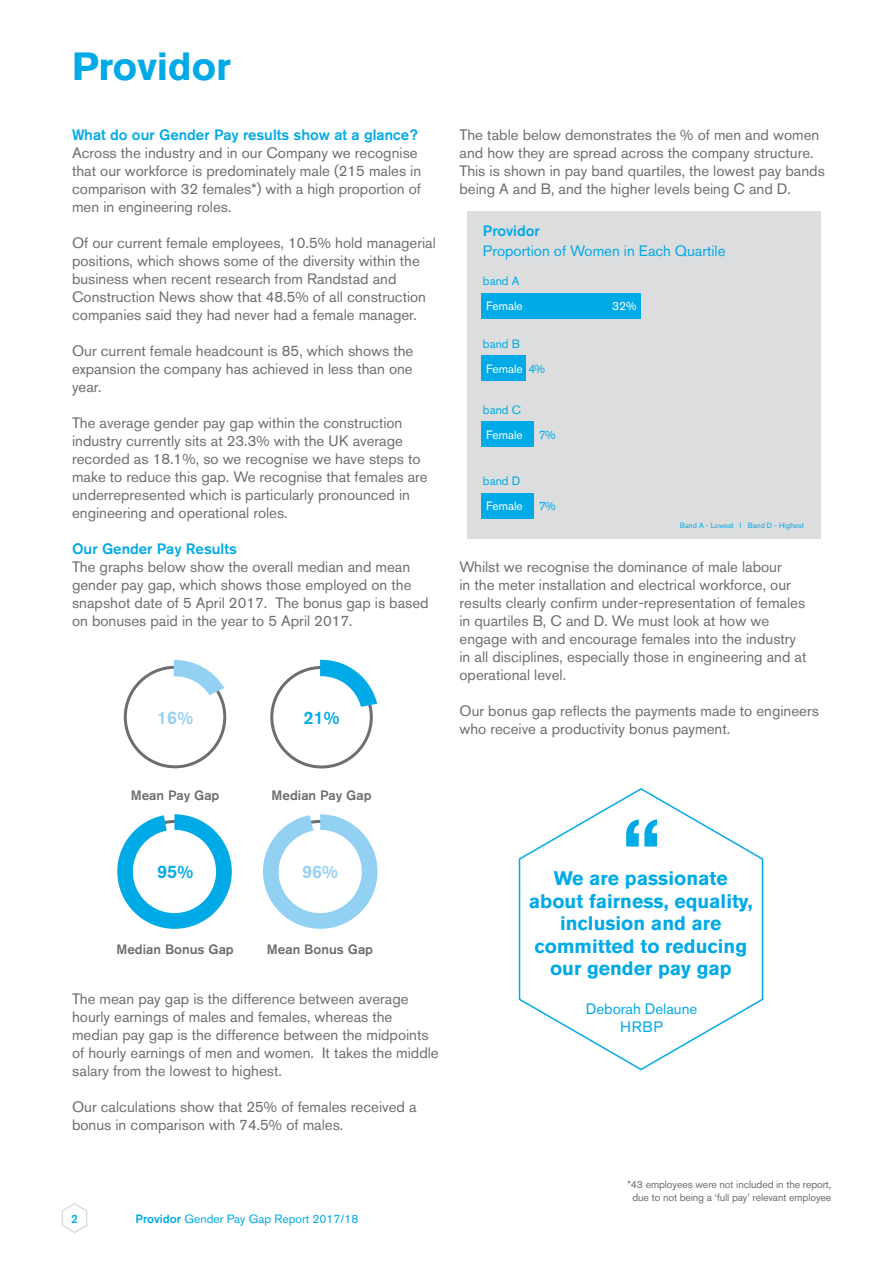
<style>
.page{position:relative;width:893px;height:1263px;background:#fff}
.page>*{position:absolute;margin:0;border:0;box-sizing:border-box;transform-origin:0 0}
.t1{font:700 39px "Akzidenz Grotesk BE";color:#00aae7}
.t2{font:700 19.5px/22.5px "Akzidenz Grotesk BE";color:#00aae7;text-align:center}
.t3{font:500 18px "Akzidenz Grotesk BE";color:#93d1f3}
.t4{font:500 18px "Akzidenz Grotesk BE";color:#00aae7}
.t5{font:15px/18px "Akzidenz Grotesk BE";color:#6d6e71}
.t6{font:500 15px "Akzidenz Grotesk BE";color:#00aae7}
.t7{font:15px/18px "Akzidenz Grotesk BE";color:#00aae7;text-align:center}
.t8{font:500 13.5px "Akzidenz Grotesk BE";color:#6d6e71}
.t9{font:12px "Akzidenz Grotesk BE";color:#00aae7}
.t10{font:12px "Akzidenz Grotesk BE";color:#fff}
.t11{font:500 12px "Akzidenz Grotesk BE";color:#00aae7}
.t12{font:10.5px/12.6px "Akzidenz Grotesk BE";letter-spacing:-.01em;color:#6d6e71;text-align:center}
.t13{font:7.5px "Akzidenz Grotesk BE";color:#00aae7}
.s1{color:#00aae7}
.s2{font-weight:500}
</style>
<div class="page">
<svg style="left:61px;top:1203px;width:27px;height:30px"></svg>
<svg style="left:518px;top:788px;width:246px;height:283px"></svg>
<svg style="left:626px;top:819px;width:31px;height:27px"></svg>
<div style="left:124px;top:666px;width:102px;height:102px;border:3px solid #6d6e71;border-radius:50%"></div>
<svg style="left:174px;top:660px;width:50px;height:35px"></svg>
<svg style="left:263px;top:814px;width:114px;height:115px"></svg>
<svg style="left:117px;top:814px;width:115px;height:115px"></svg>
<div style="left:270px;top:666px;width:103px;height:102px;border:3px solid #6d6e71;border-radius:50%"></div>
<svg style="left:320px;top:660px;width:57px;height:47px"></svg>
<div style="left:468px;top:211px;width:353px;height:328px;background:#dcddde"></div>
<div style="left:482px;top:293px;width:159px;height:25px;background:#00aae7"></div>
<div style="left:482px;top:421px;width:52px;height:26px;background:#00aae7"></div>
<div style="left:482px;top:356px;width:44px;height:25px;background:#00aae7"></div>
<div style="left:482px;top:493px;width:52px;height:25px;background:#00aae7"></div>
<h1 class="t1" style="left:72px;top:44px;width:160px">Providor</h1>
<p class="t6" style="left:72px;top:125px;width:347px">What do our Gender Pay results show at a glance?</p>
<p class="t5" style="left:72px;top:143px;width:351px">Across the industry and in our Company we recognise that our workforce is predominately male (215 males in comparison with 32 females*) with a high proportion of men in engineering roles.</p>
<p class="t5" style="left:72px;top:233px;width:365px">Of our current female employees, 10.5% hold managerial positions, which shows some of the diversity within the business when recent research from Randstad and Construction News show that 48.5% of all construction companies said they had never had a female manager.</p>
<p class="t5" style="left:72px;top:341px;width:343px;text-align:justify">Our current female headcount is 85, which shows the expansion the company has achieved in less than one year.</p>
<p class="t5" style="left:72px;top:413px;width:357px">The average gender pay gap within the construction industry currently sits at 23.3% with the UK average recorded as 18.1%, so we recognise we have steps to make to reduce this gap. We recognise that females are underrepresented which is particularly pronounced in engineering and operational roles.</p>
<p class="t6" style="left:72px;top:539px;width:166px">Our Gender Pay Results</p>
<p class="t5" style="left:72px;top:557px;width:358px">The graphs below show the overall median and mean gender pay gap, which shows those employed on the snapshot date of 5 April 2017. The bonus gap is based on bonuses paid in the year to 5 April 2017.</p>
<p class="t3" style="left:157px;top:707px;width:37px">16%</p>
<p class="t4" style="left:304px;top:707px;width:37px">21%</p>
<p class="t8" style="left:131px;top:787px;width:90px">Mean Pay Gap</p>
<p class="t8" style="left:272px;top:787px;width:102px">Median Pay Gap</p>
<p class="t5" style="left:459px;top:125px;width:367px">The table below demonstrates the % of men and women and how they are spread across the company structure.<br>This is shown in pay band quartiles, the lowest pay bands being A and B, and the higher levels being C and D.</p>
<p class="t6" style="left:483px;top:222px;width:58px">Providor</p>
<p class="t7" style="left:483px;top:242px;width:244px">Proportion of Women in Each Quartile</p>
<p class="t9" style="left:483px;top:274px;width:38px">band A</p>
<p class="t10" style="left:486px;top:299px;width:38px">Female</p>
<p class="t10" style="left:612px;top:299px;width:26px">32%</p>
<p class="t9" style="left:483px;top:337px;width:39px">band B</p>
<p class="t10" style="left:486px;top:362px;width:61px">Female <span class="s1">4%</span></p>
<p class="t9" style="left:483px;top:403px;width:40px">band C</p>
<p class="t10" style="left:486px;top:428px;width:38px">Female</p>
<p class="t9" style="left:483px;top:474px;width:39px">band D</p>
<p class="t9" style="left:539px;top:428px;width:19px">7%</p>
<p class="t10" style="left:486px;top:499px;width:38px">Female</p>
<p class="t9" style="left:539px;top:499px;width:19px">7%</p>
<p class="t13" style="left:680px;top:521px;width:126px">Band A - Lowest I Band D - Highest</p>
<p class="t5" style="left:459px;top:557px;width:348px">Whilst we recognise the dominance of male labour<br>in the meter installation and electrical workforce, our results clearly confirm under-representation of females in quartiles B, C and D. We must look at how we engage with and encourage females into the industry in all disciplines, especially those in engineering and at operational level.</p>
<p class="t5" style="left:459px;top:701px;width:361px">Our bonus gap reflects the payments made to engineers who receive a productivity bonus payment.</p>
<p class="t4" style="left:157px;top:861px;width:37px">95%</p>
<p class="t3" style="left:302px;top:861px;width:37px">96%</p>
<p class="t8" style="left:116px;top:941px;width:119px">Median Bonus Gap</p>
<p class="t8" style="left:267px;top:941px;width:108px">Mean Bonus Gap</p>
<p class="t5" style="left:72px;top:989px;width:368px">The mean pay gap is the difference between average hourly earnings of males and females, whereas the median pay gap is the difference between the midpoints of hourly earnings of men and women. It takes the middle salary from the lowest to highest.</p>
<p class="t5" style="left:72px;top:1097px;width:346px">Our calculations show that 25% of females received a bonus in comparison with 74.5% of males.</p>
<p class="t11" style="left:71px;top:1211px;width:8px">2</p>
<p class="t9" style="left:136px;top:1211px;width:224px"><span class="s2">Providor</span> Gender Pay Gap Report 2017/18</p>
<h2 class="t2" style="left:529px;top:867px;width:225px">We are passionate about fairness, equality, inclusion and are committed to reducing our gender pay gap</h2>
<p class="t7" style="left:586px;top:1000px;width:113px">Deborah Delaune<br>HRBP</p>
<p class="t12" style="left:627px;top:1178px;width:205px">*43 employees were not included in the report, due to not being a ‘full pay’ relevant employee</p>
</div>
